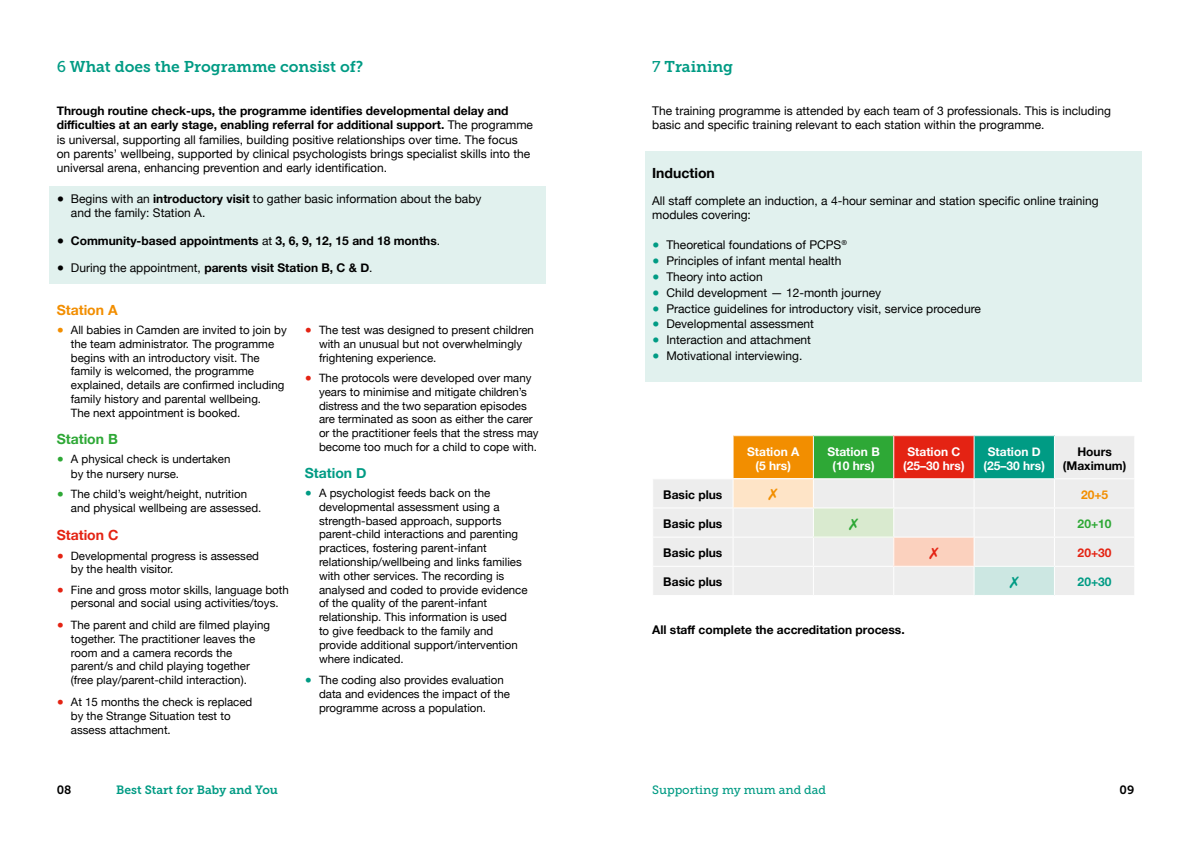
<style>
.page{position:relative;width:1191px;height:842px;background:#fff}
.page>*{position:absolute;margin:0;border:0;box-sizing:border-box;transform-origin:0 0}
.t1{font:15.6px "Museo Slab 700";color:#009b84}
.t2{font:700 14px "Helvetica Neue";color:#000}
.t3{font:700 14px "Helvetica Neue";color:#f28e00}
.t4{font:700 14px "Helvetica Neue";color:#2ea836}
.t5{font:700 14px "Helvetica Neue";color:#e42313}
.t6{font:700 14px "Helvetica Neue";color:#009b84}
.t7{font:12px/14.4px "Helvetica Neue";color:#000}
.t8{font:700 12px/14.4px "Helvetica Neue";color:#000;text-align:center}
.t9{font:700 12px/14.4px "Helvetica Neue";color:#fff;text-align:center}
.t10{font:12px "Museo Slab 700";color:#009b84}
.t11{font:12px "Museo Slab 500";color:#009b84}
.t12{font:700 12px "Helvetica Neue";color:#2ea836}
.t13{font:700 12px "Helvetica Neue";color:#e42313}
.t14{font:700 12px "Helvetica Neue";color:#009b84}
.t15{font:700 12px "Helvetica Neue";color:#f28e00}
.t16{font:12px "Museo Slab 700";color:#000}
.t17{font:11.5px/13.8px "Helvetica Neue";color:#000}
.s1{font-family:"Museo Slab 500"}
.s2{font-weight:700}
.s3{font-weight:400}
.s4{font-weight:700;color:#f28e00}
.s5{font-weight:700;color:#2ea836}
.s6{font-weight:700;color:#e42313}
.s7{font-weight:700;color:#009b84}
.s8{color:#009b84}
</style>
<div class="page">
<div style="left:645px;top:152px;width:496px;height:230px;background:#e1f1ee"></div>
<div style="left:50px;top:186px;width:496px;height:98px;background:#e1f1ee"></div>
<svg style="left:653px;top:436px;width:481px;height:159px;background:#d7d7c7"></svg>
<div style="left:733px;top:479px;width:80px;height:29px;background:#fee4c7"></div>
<div style="left:813px;top:508px;width:80px;height:29px;background:#d9eacf"></div>
<div style="left:893px;top:537px;width:81px;height:29px;background:#fbd1be"></div>
<div style="left:974px;top:566px;width:80px;height:29px;background:#cce7e2"></div>
<hr style="left:732px;top:436px;width:1px;height:42px;background:#fff">
<hr style="left:813px;top:436px;width:1px;height:42px;background:#fff">
<hr style="left:893px;top:436px;width:1px;height:42px;background:#fff">
<hr style="left:973px;top:436px;width:1px;height:42px;background:#fff">
<hr style="left:1054px;top:436px;width:1px;height:42px;background:#fff">
<hr style="left:652px;top:478px;width:81px;height:1px;background:#fff">
<hr style="left:733px;top:478px;width:80px;height:1px;background:#fff">
<hr style="left:813px;top:478px;width:80px;height:1px;background:#fff">
<hr style="left:893px;top:478px;width:81px;height:1px;background:#fff">
<hr style="left:974px;top:478px;width:80px;height:1px;background:#fff">
<hr style="left:1054px;top:478px;width:81px;height:1px;background:#fff">
<hr style="left:652px;top:507px;width:81px;height:1px;background:#fff">
<hr style="left:733px;top:507px;width:80px;height:1px;background:#fff">
<hr style="left:813px;top:507px;width:80px;height:1px;background:#fff">
<hr style="left:893px;top:507px;width:81px;height:1px;background:#fff">
<hr style="left:974px;top:507px;width:80px;height:1px;background:#fff">
<hr style="left:1054px;top:507px;width:81px;height:1px;background:#fff">
<hr style="left:652px;top:537px;width:81px;height:1px;background:#fff">
<hr style="left:733px;top:537px;width:80px;height:1px;background:#fff">
<hr style="left:813px;top:537px;width:80px;height:1px;background:#fff">
<hr style="left:893px;top:537px;width:81px;height:1px;background:#fff">
<hr style="left:974px;top:537px;width:80px;height:1px;background:#fff">
<hr style="left:1054px;top:537px;width:81px;height:1px;background:#fff">
<hr style="left:652px;top:566px;width:81px;height:1px;background:#fff">
<hr style="left:733px;top:566px;width:80px;height:1px;background:#fff">
<svg style="left:732px;top:479px;width:1px;height:116px"></svg>
<hr style="left:813px;top:566px;width:80px;height:1px;background:#fff">
<svg style="left:813px;top:479px;width:1px;height:116px"></svg>
<hr style="left:893px;top:566px;width:81px;height:1px;background:#fff">
<svg style="left:893px;top:479px;width:1px;height:116px"></svg>
<hr style="left:974px;top:566px;width:80px;height:1px;background:#fff">
<svg style="left:973px;top:479px;width:1px;height:116px"></svg>
<hr style="left:1054px;top:566px;width:81px;height:1px;background:#fff">
<svg style="left:1054px;top:479px;width:1px;height:116px"></svg>
<h1 class="t1" style="left:57px;top:57px;width:308px"><span class="s1">6</span> What does the Programme consist of?</h1>
<p class="t7" style="left:57px;top:104px;width:478px"><span class="s2">Through routine check-ups, the programme identifies developmental delay and difficulties at an early stage, enabling referral for additional support.</span> The programme is universal, supporting all families, building positive relationships over time. The focus on parents’ wellbeing, supported by clinical psychologists brings specialist skills into the universal arena, enhancing prevention and early identification.</p>
<p class="t7" style="left:71px;top:192px;width:412px;text-indent:-14px"><span class="s2">●</span> Begins with an <span class="s2">introductory visit</span> to gather basic information about the baby and the family: Station A.</p>
<p class="t8" style="left:57px;top:233px;width:385px">● Community-based appointments <span class="s3">at</span> 3, 6, 9, 12, 15 and 18 months<span class="s3">.</span></p>
<p class="t8" style="left:57px;top:261px;width:317px">● <span class="s3">During the appointment,</span> parents visit Station B, C &amp; D<span class="s3">.</span></p>
<p class="t3" style="left:57px;top:299px;width:62px">Station A</p>
<p class="t17" style="left:71px;top:324px;width:217px;text-indent:-14px"><span class="s4">●</span> All babies in Camden are invited to join by the team administrator. The programme begins with an introductory visit. The family is welcomed, the programme explained, details are confirmed including family history and parental wellbeing.<br>The next appointment is booked.</p>
<p class="t4" style="left:57px;top:428px;width:63px">Station B</p>
<p class="t17" style="left:71px;top:452px;width:161px;line-height:15.2px;text-indent:-14px"><span class="s5">●</span> A physical check is undertaken by the nursery nurse.</p>
<p class="t17" style="left:71px;top:488px;width:192px;text-indent:-14px"><span class="s5">●</span> The child’s weight/height, nutrition and physical wellbeing are assessed.</p>
<p class="t5" style="left:57px;top:524px;width:63px">Station C</p>
<p class="t17" style="left:71px;top:549px;width:190px;text-indent:-14px"><span class="s6">●</span> Developmental progress is assessed by the health visitor.</p>
<p class="t17" style="left:57px;top:583px;width:234px;text-align:center"><span class="s6">●</span> Fine and gross motor skills, language both personal and social using activities/toys.</p>
<p class="t17" style="left:71px;top:619px;width:201px;text-indent:-14px"><span class="s6">●</span> The parent and child are filmed playing together. The practitioner leaves the room and a camera records the parent/s and child playing together (free play/parent-child interaction).</p>
<p class="t17" style="left:71px;top:695px;width:183px;text-indent:-14px"><span class="s6">●</span> At 15 months the check is replaced by the Strange Situation test to assess attachment.</p>
<p class="t17" style="left:319px;top:324px;width:216px;text-indent:-14px"><span class="s6">●</span> The test was designed to present children with an unusual but not overwhelmingly frightening experience.</p>
<p class="t17" style="left:319px;top:372px;width:221px;text-indent:-14px"><span class="s6">●</span> The protocols were developed over many years to minimise and mitigate children’s distress and the two separation episodes are terminated as soon as either the carer or the practitioner feels that the stress may become too much for a child to cope with.</p>
<p class="t6" style="left:305px;top:462px;width:63px">Station D</p>
<p class="t17" style="left:319px;top:487px;width:210px;text-indent:-14px"><span class="s7">●</span> A psychologist feeds back on the developmental assessment using a strength-based approach, supports parent-child interactions and parenting practices, fostering parent-infant relationship/wellbeing and links families with other services. The recording is analysed and coded to provide evidence of the quality of the parent-infant relationship. This information is used<br>to give feedback to the family and provide additional support/intervention where indicated.</p>
<p class="t17" style="left:319px;top:674px;width:192px;text-indent:-14px"><span class="s8">●</span> The coding also provides evaluation data and evidences the impact of the programme across a population.</p>
<h1 class="t1" style="left:652px;top:57px;width:82px"><span class="s1">7</span> Training</h1>
<p class="t7" style="left:652px;top:104px;width:460px">The training programme is attended by each team of 3 professionals. This is including basic and specific training relevant to each station within the programme.</p>
<p class="t2" style="left:652px;top:162px;width:64px">Induction</p>
<p class="t7" style="left:652px;top:194px;width:448px">All staff complete an induction, a 4-hour seminar and station specific online training modules covering:</p>
<p class="t7" style="left:652px;top:239px;width:196px"><span class="s7">●</span> Theoretical foundations of PCPS<sup>®</sup></p>
<p class="t7" style="left:652px;top:254px;width:191px"><span class="s7">●</span> Principles of infant mental health</p>
<p class="t7" style="left:652px;top:270px;width:112px"><span class="s7">●</span> Theory into action</p>
<p class="t7" style="left:652px;top:286px;width:230px"><span class="s7">●</span> Child development — 12-month journey</p>
<p class="t7" style="left:652px;top:302px;width:330px"><span class="s7">●</span> Practice guidelines for introductory visit, service procedure</p>
<p class="t7" style="left:652px;top:318px;width:163px"><span class="s7">●</span> Developmental assessment</p>
<p class="t7" style="left:652px;top:333px;width:160px"><span class="s7">●</span> Interaction and attachment</p>
<p class="t7" style="left:652px;top:349px;width:152px"><span class="s7">●</span> Motivational interviewing.</p>
<p class="t9" style="left:747px;top:445px;width:54px">Station A (5 hrs)</p>
<p class="t9" style="left:827px;top:445px;width:54px">Station B (10 hrs)</p>
<p class="t9" style="left:903px;top:445px;width:63px">Station C (25–30 hrs)</p>
<p class="t9" style="left:983px;top:445px;width:63px">Station D (25–30 hrs)</p>
<p class="t8" style="left:1063px;top:445px;width:65px">Hours (Maximum)</p>
<p class="t8" style="left:663px;top:488px;width:61px">Basic plus</p>
<p class="t15" style="left:1081px;top:485px;width:29px">20+5</p>
<p class="t8" style="left:663px;top:517px;width:61px">Basic plus</p>
<p class="t12" style="left:1077px;top:514px;width:35px">20+10</p>
<p class="t8" style="left:663px;top:546px;width:61px">Basic plus</p>
<p class="t13" style="left:1077px;top:544px;width:35px">20+30</p>
<p class="t8" style="left:663px;top:575px;width:61px">Basic plus</p>
<p class="t14" style="left:1077px;top:573px;width:35px">20+30</p>
<p class="t8" style="left:652px;top:623px;width:254px">All staff complete the accreditation process.</p>
<p class="t16" style="left:57px;top:783px;width:16px">08</p>
<p class="t10" style="left:116px;top:783px;width:163px">Best Start for Baby and You</p>
<p class="t11" style="left:652px;top:783px;width:175px">Supporting my mum and dad</p>
<p class="t16" style="left:1119px;top:783px;width:16px">09</p>
</div>
